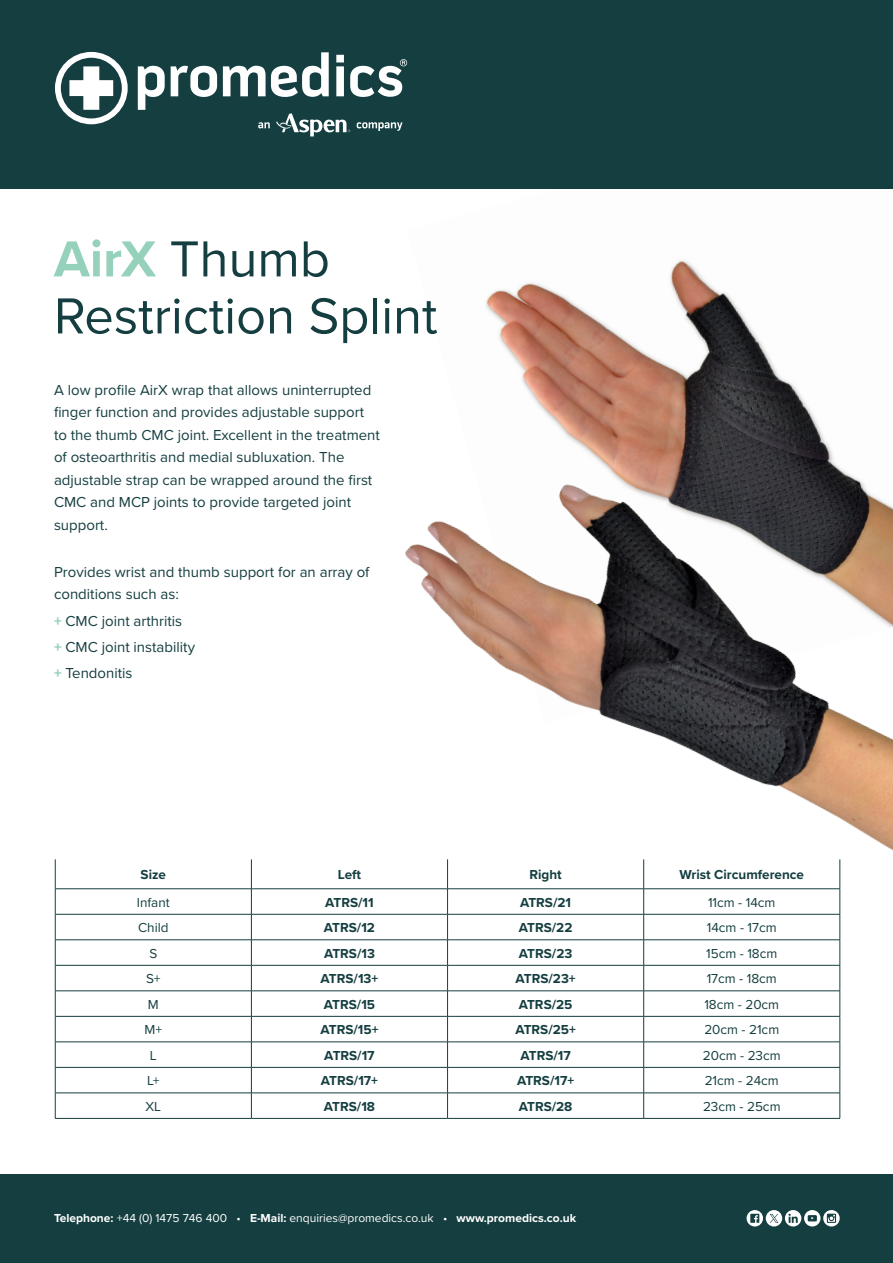
<style>
.page{position:relative;width:893px;height:1263px;background:#fff}
.page>*{position:absolute;margin:0;border:0;box-sizing:border-box;transform-origin:0 0}
.product_Name{font:52.5px "Proxima Nova";color:#153e40}
.body_text{font:15px/22.5px "Proxima Nova";color:#153e40}
.Table_Body_Bold_Text{font:700 13.5px "Proxima Nova";color:#153e40}
.body_text-2{font:13.5px "Proxima Nova";color:#153e40}
.body_text-3{font:700 13.5px "Proxima Nova";color:#153e40}
.product_Name-2{font:12px "Proxima Nova";color:#fff}
.s1{font-weight:700;color:#96d2bb}
.s2{font-family:"Proxima Nova Extrabld";color:#96d2bb}
.s3{font-weight:700}
</style>
<div class="page">
<div style="left:0;top:0;width:893px;height:188px;background:#153e40"></div>
<svg style="left:336px;top:55px;width:8px;height:41px"></svg>
<svg style="left:138px;top:66px;width:27px;height:44px"></svg>
<svg style="left:171px;top:66px;width:46px;height:31px"></svg>
<svg style="left:55px;top:52px;width:73px;height:72px"></svg>
<svg style="left:223px;top:52px;width:106px;height:45px"></svg>
<svg style="left:350px;top:59px;width:57px;height:38px"></svg>
<svg style="left:276px;top:113px;width:74px;height:23px"></svg>
<svg style="left:258px;top:122px;width:12px;height:6px"></svg>
<svg style="left:357px;top:122px;width:45px;height:9px"></svg>
<div style="left:0;top:1174px;width:893px;height:89px;background:#153e40"></div>
<svg style="left:804px;top:1210px;width:16px;height:16px"></svg>
<svg style="left:808px;top:1215px;width:9px;height:6px"></svg>
<div style="left:766px;top:1210px;width:16px;height:16px;background:#fff;border-radius:50%"></div>
<div style="left:785px;top:1210px;width:16px;height:16px;background:#fff;border-radius:50%"></div>
<svg style="left:788px;top:1213px;width:10px;height:10px"></svg>
<svg style="left:823px;top:1210px;width:17px;height:16px"></svg>
<svg style="left:827px;top:1214px;width:9px;height:9px"></svg>
<svg style="left:747px;top:1210px;width:16px;height:16px"></svg>
<svg style="left:750px;top:1214px;width:9px;height:9px"></svg>
<svg style="left:770px;top:1214px;width:8px;height:9px"></svg>
<svg style="left:56px;top:889px;width:784px;height:229px"></svg>
<hr style="left:55px;top:888px;width:196px;height:1px;background:#153e40">
<hr style="left:55px;top:914px;width:196px;height:1px;background:#153e40">
<hr style="left:55px;top:939px;width:196px;height:1px;background:#153e40">
<hr style="left:55px;top:965px;width:196px;height:1px;background:#153e40">
<hr style="left:55px;top:990px;width:196px;height:1px;background:#153e40">
<hr style="left:55px;top:1016px;width:196px;height:1px;background:#153e40">
<hr style="left:251px;top:1016px;width:197px;height:1px;background:#153e40">
<hr style="left:448px;top:1016px;width:196px;height:1px;background:#153e40">
<hr style="left:644px;top:1016px;width:196px;height:1px;background:#153e40">
<hr style="left:55px;top:1041px;width:196px;height:1px;background:#153e40">
<hr style="left:251px;top:1041px;width:197px;height:1px;background:#153e40">
<hr style="left:448px;top:1041px;width:196px;height:1px;background:#153e40">
<hr style="left:644px;top:1041px;width:196px;height:1px;background:#153e40">
<hr style="left:55px;top:1067px;width:196px;height:1px;background:#153e40">
<hr style="left:251px;top:1067px;width:197px;height:1px;background:#153e40">
<hr style="left:448px;top:1067px;width:196px;height:1px;background:#153e40">
<hr style="left:644px;top:1067px;width:196px;height:1px;background:#153e40">
<hr style="left:55px;top:1093px;width:196px;height:1px;background:#153e40">
<svg style="left:55px;top:859px;width:1px;height:259px"></svg>
<hr style="left:251px;top:1093px;width:197px;height:1px;background:#153e40">
<svg style="left:251px;top:1013px;width:1px;height:105px"></svg>
<hr style="left:448px;top:1093px;width:196px;height:1px;background:#153e40">
<svg style="left:447px;top:1013px;width:1px;height:105px"></svg>
<hr style="left:644px;top:1093px;width:196px;height:1px;background:#153e40">
<svg style="left:643px;top:1013px;width:1px;height:105px"></svg>
<svg style="left:840px;top:1013px;width:1px;height:105px"></svg>
<hr style="left:55px;top:1118px;width:196px;height:1px;background:#153e40">
<hr style="left:251px;top:1118px;width:197px;height:1px;background:#153e40">
<hr style="left:448px;top:1118px;width:196px;height:1px;background:#153e40">
<hr style="left:644px;top:1118px;width:196px;height:1px;background:#153e40">
<img style="left:143px;top:260px;width:750px;height:753px">
<p class="product_Name" style="left:54px;top:220px;width:278px"><span class="s1">AirX</span> Thumb</p>
<p class="product_Name" style="left:54px;top:277px;width:385px">Restriction Splint</p>
<p class="body_text" style="left:54px;top:378px;width:327px">A low profile AirX wrap that allows uninterrupted finger function and provides adjustable support to the thumb CMC joint. Excellent in the treatment of osteoarthritis and medial subluxation. The adjustable strap can be wrapped around the first CMC and MCP joints to provide targeted joint support.</p>
<p class="body_text" style="left:54px;top:560px;width:317px">Provides wrist and thumb support for an array of conditions such as:</p>
<p class="body_text" style="left:54px;top:609px;width:130px"><span class="s2">+</span> CMC joint arthritis</p>
<p class="body_text" style="left:54px;top:635px;width:143px"><span class="s2">+</span> CMC joint instability</p>
<p class="body_text" style="left:54px;top:661px;width:80px"><span class="s2">+</span> Tendonitis</p>
<p class="body_text-3" style="left:141px;top:865px;width:27px">Size</p>
<p class="body_text-3" style="left:338px;top:865px;width:25px">Left</p>
<p class="body_text-3" style="left:529px;top:865px;width:34px">Right</p>
<p class="body_text-3" style="left:679px;top:865px;width:126px">Wrist Circumference</p>
<p class="body_text-2" style="left:137px;top:892px;width:35px">Infant</p>
<p class="Table_Body_Bold_Text" style="left:325px;top:892px;width:50px">ATRS/11</p>
<p class="Table_Body_Bold_Text" style="left:520px;top:892px;width:53px">ATRS/21</p>
<p class="body_text-2" style="left:708px;top:892px;width:69px">11cm - 14cm</p>
<p class="body_text-2" style="left:138px;top:918px;width:32px">Child</p>
<p class="Table_Body_Bold_Text" style="left:324px;top:918px;width:53px">ATRS/12</p>
<p class="Table_Body_Bold_Text" style="left:519px;top:918px;width:55px">ATRS/22</p>
<p class="body_text-2" style="left:707px;top:918px;width:71px">14cm - 17cm</p>
<p class="body_text-2" style="left:149px;top:943px;width:9px">S</p>
<p class="Table_Body_Bold_Text" style="left:324px;top:943px;width:52px">ATRS/13</p>
<p class="Table_Body_Bold_Text" style="left:519px;top:943px;width:55px">ATRS/23</p>
<p class="body_text-2" style="left:706px;top:943px;width:73px">15cm - 18cm</p>
<p class="body_text-2" style="left:146px;top:969px;width:16px">S+</p>
<p class="Table_Body_Bold_Text" style="left:321px;top:969px;width:59px">ATRS/13+</p>
<p class="Table_Body_Bold_Text" style="left:515px;top:969px;width:62px">ATRS/23+</p>
<p class="body_text-2" style="left:707px;top:969px;width:72px">17cm - 18cm</p>
<p class="body_text-2" style="left:148px;top:994px;width:12px">M</p>
<p class="Table_Body_Bold_Text" style="left:324px;top:994px;width:53px">ATRS/15</p>
<p class="Table_Body_Bold_Text" style="left:519px;top:994px;width:55px">ATRS/25</p>
<p class="body_text-2" style="left:704px;top:994px;width:76px">18cm - 20cm</p>
<p class="body_text-2" style="left:144px;top:1020px;width:19px">M+</p>
<p class="Table_Body_Bold_Text" style="left:320px;top:1020px;width:60px">ATRS/15+</p>
<p class="Table_Body_Bold_Text" style="left:515px;top:1020px;width:62px">ATRS/25+</p>
<p class="body_text-2" style="left:704px;top:1020px;width:76px">20cm - 21cm</p>
<p class="body_text-2" style="left:150px;top:1045px;width:8px">L</p>
<p class="Table_Body_Bold_Text" style="left:324px;top:1045px;width:52px">ATRS/17</p>
<p class="Table_Body_Bold_Text" style="left:520px;top:1045px;width:52px">ATRS/17</p>
<p class="body_text-2" style="left:703px;top:1045px;width:79px">20cm - 23cm</p>
<p class="body_text-2" style="left:147px;top:1071px;width:14px">L+</p>
<p class="Table_Body_Bold_Text" style="left:321px;top:1071px;width:59px">ATRS/17+</p>
<p class="Table_Body_Bold_Text" style="left:517px;top:1071px;width:59px">ATRS/17+</p>
<p class="body_text-2" style="left:705px;top:1071px;width:76px">21cm - 24cm</p>
<p class="body_text-2" style="left:145px;top:1096px;width:17px">XL</p>
<p class="Table_Body_Bold_Text" style="left:324px;top:1096px;width:53px">ATRS/18</p>
<p class="Table_Body_Bold_Text" style="left:519px;top:1096px;width:55px">ATRS/28</p>
<p class="body_text-2" style="left:703px;top:1096px;width:79px">23cm - 25cm</p>
<p class="product_Name-2" style="left:54px;top:1209px;width:524px"><span class="s3">Telephone:</span> +44 (0) 1475 746 400 • <span class="s3">E-Mail:</span> enquiries@promedics.co.uk • <span class="s3">www.promedics.co.uk</span></p>
</div>
